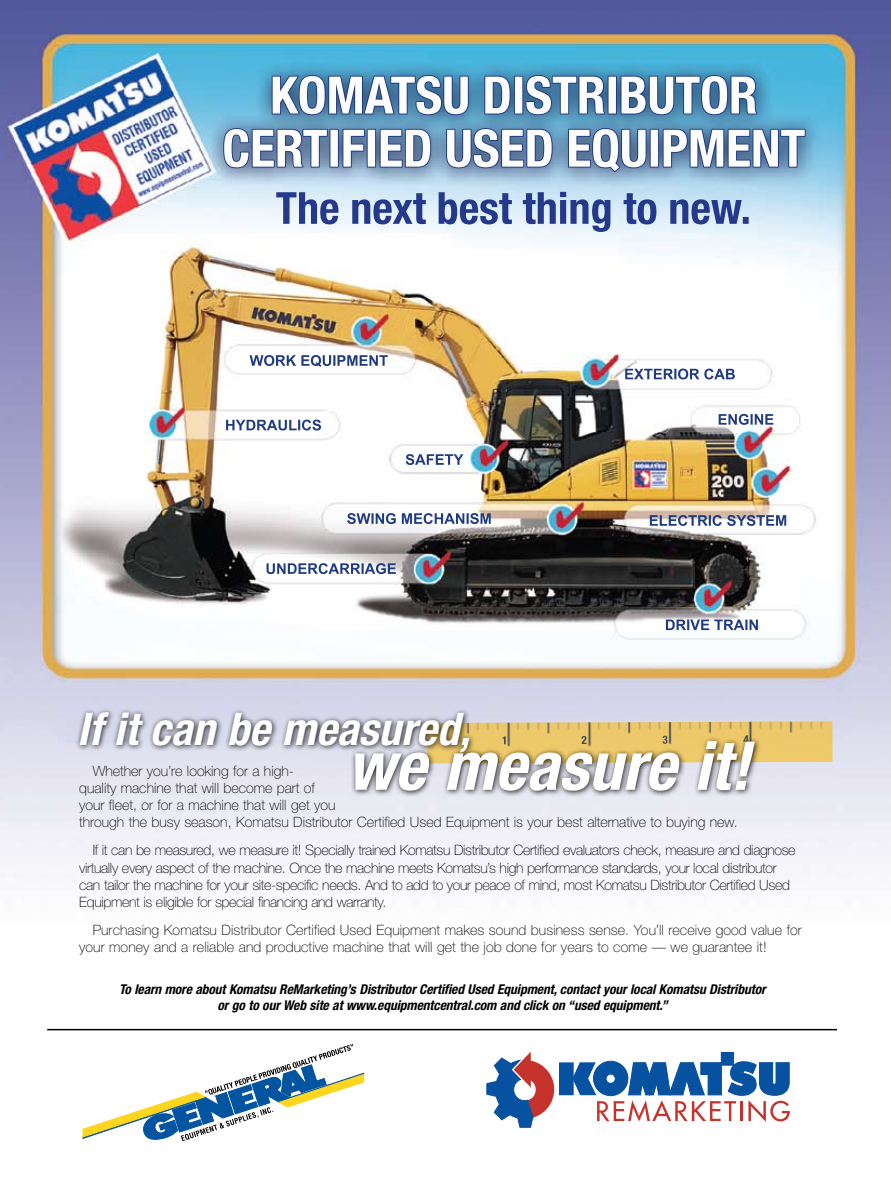
<style>
.page{position:relative;width:891px;height:1188px;background:#fff}
.page>*{position:absolute;margin:0;border:0;box-sizing:border-box;transform-origin:0 0}
.t1{font:italic 700 condensed 67.5px "Helvetica Neue";color:#fff}
.t2{font:italic 700 condensed 45px "Helvetica Neue";color:#fff}
.t3{font:100 14.25px/17.1px "Helvetica Neue";color:#000}
.t4{font:100 14.25px/17.1px "Helvetica Neue";letter-spacing:-.025em;color:#000}
.t5{font:italic 700 condensed 13.5px/16.2px "Helvetica Neue";letter-spacing:-.005em;color:#000;text-align:center}
</style>
<div class="page">
<img style="left:0;top:0;width:891px;height:1139px">
<img style="left:276px;top:192px;width:434px;height:40px">
<img style="left:299px;top:75px;width:440px;height:40px">
<img style="left:300px;top:76px;width:456px;height:38px">
<img style="left:678px;top:515px;width:108px;height:11px">
<img style="left:719px;top:414px;width:54px;height:11px">
<img style="left:664px;top:369px;width:71px;height:11px">
<img style="left:308px;top:563px;width:88px;height:11px">
<img style="left:666px;top:620px;width:92px;height:10px">
<img style="left:406px;top:454px;width:57px;height:11px">
<img style="left:347px;top:513px;width:144px;height:11px">
<img style="left:247px;top:420px;width:74px;height:11px">
<img style="left:264px;top:355px;width:124px;height:12px">
<hr style="left:47px;top:1029px;width:790px;height:1px;background:#000">
<div style="left:461px;top:1046px;width:383px;height:102px;background:#fff"></div>
<div style="left:560px;top:1063px;width:13px;height:32px;background:#0651a0"></div>
<div style="left:559px;top:1063px;width:14px;height:32px;border:1px solid #0651a0"></div>
<svg style="left:573px;top:1052px;width:217px;height:70px"></svg>
<svg style="left:486px;top:1052px;width:69px;height:76px"></svg>
<div style="left:74px;top:708px;width:817px;height:159px;background:#000;opacity:.9"></div>
<svg style="left:83px;top:1044px;width:287px;height:98px"></svg>
<h2 class="t2" style="left:77px;top:702px;width:395px">If it can be measured,</h2>
<h1 class="t1" style="left:347px;top:725px;width:404px">we measure it!</h1>
<p class="t3" style="left:79px;top:762px;width:660px;text-indent:13px">Whether you’re looking for a high-<br>quality machine that will become part of<br>your fleet, or for a machine that will get you<br>through the busy season, Komatsu Distributor Certified Used Equipment is your best alternative to buying new.</p>
<p class="t4" style="left:79px;top:842px;width:718px;text-indent:14px">If it can be measured, we measure it! Specially trained Komatsu Distributor Certified evaluators check, measure and diagnose virtually every aspect of the machine. Once the machine meets Komatsu’s high performance standards, your local distributor can tailor the machine for your site-specific needs. And to add to your peace of mind, most Komatsu Distributor Certified Used Equipment is eligible for special financing and warranty.</p>
<p class="t3" style="left:79px;top:921px;width:724px;text-indent:13px">Purchasing Komatsu Distributor Certified Used Equipment makes sound business sense. You’ll receive good value for your money and a reliable and productive machine that will get the job done for years to come — we guarantee it!</p>
<p class="t5" style="left:119px;top:981px;width:648px">To learn more about Komatsu ReMarketing’s Distributor Certified Used Equipment, contact your local Komatsu Distributor or go to our Web site at www.equipmentcentral.com and click on “used equipment.”</p>
</div>
